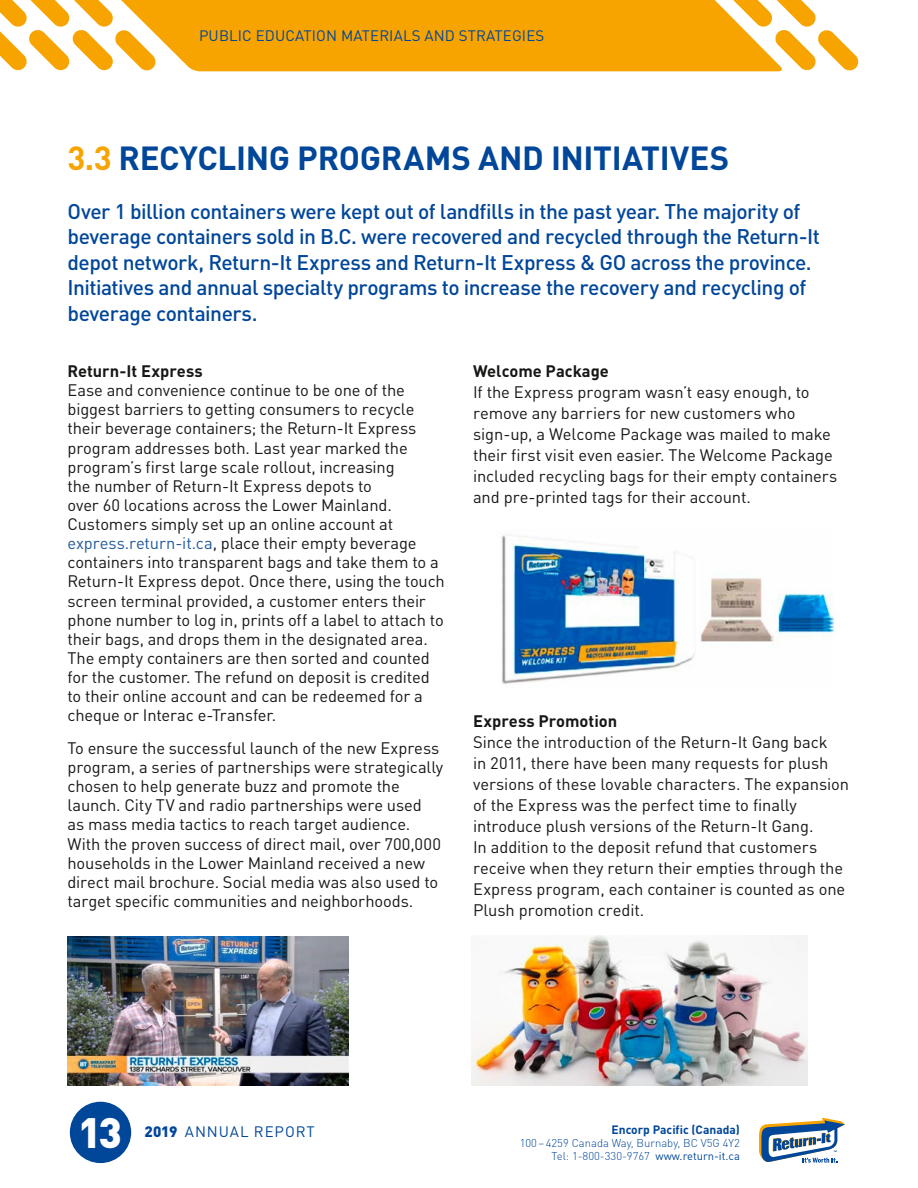
<style>
.page{position:relative;width:918px;height:1188px;background:#fff}
.page>*{position:absolute;margin:0;border:0;box-sizing:border-box;transform-origin:0 0}
.t1{font:900 42px "DIN Pro";color:#fff}
.t2{font:700 33px "DIN Pro";letter-spacing:-.01em;color:#004699}
.t3{font:500 21px/25.5px "DIN Pro";letter-spacing:-.025em;color:#004699}
.t4{font:16.5px/19px "DIN Pro";letter-spacing:-.005em;color:#181716}
.t5{font:700 16.5px "DIN Pro";color:#181716}
.t6{font:15px "DIN Pro";letter-spacing:.01em;color:#004699}
.t7{font:15px "DIN Pro";letter-spacing:.06em;color:#004699}
.t8{font:700 12px "DIN Pro";color:#004699}
.t9{font:300 11.25px/12.8px "DIN Pro";color:#004699;text-align:right}
.s1{color:#f7a300}
.s2{color:#22599b}
.s3{font-weight:900}
.s4{font-weight:400}
</style>
<div class="page">
<svg style="left:0;top:0;width:110px;height:71px"></svg>
<svg style="left:783px;top:0;width:76px;height:71px"></svg>
<svg style="left:110px;top:0;width:673px;height:71px;background:#f7aa16"></svg>
<svg style="left:759px;top:1117px;width:86px;height:46px"></svg>
<div style="left:70px;top:1102px;width:61px;height:61px;background:#004699;border-radius:50%"></div>
<img style="left:472px;top:936px;width:336px;height:149px">
<img style="left:68px;top:937px;width:281px;height:148px">
<img style="left:502px;top:534px;width:333px;height:150px">
<p class="t6" style="left:199px;top:23px;width:347px">PUBLIC EDUCATION MATERIALS AND STRATEGIES</p>
<h2 class="t2" style="left:68px;top:131px;width:663px"><span class="s1">3.3</span> RECYCLING PROGRAMS AND INITIATIVES</h2>
<p class="t3" style="left:68px;top:196px;width:754px">Over 1 billion containers were kept out of landfills in the past year. The majority of beverage containers sold in B.C. were recovered and recycled through the Return-It depot network, Return-It Express and Return-It Express &amp; GO across the province.<br>Initiatives and annual specialty programs to increase the recovery and recycling of beverage containers.</p>
<p class="t5" style="left:68px;top:357px;width:137px">Return-It Express</p>
<p class="t4" style="left:68px;top:379px;width:379px">Ease and convenience continue to be one of the biggest barriers to getting consumers to recycle their beverage containers; the Return-It Express program addresses both. Last year marked the program’s first large scale rollout, increasing<br>the number of Return-It Express depots to<br>over 60 locations across the Lower Mainland.<br>Customers simply set up an online account at <span class="s2">express.return-it.ca</span>, place their empty beverage containers into transparent bags and take them to a Return-It Express depot. Once there, using the touch screen terminal provided, a customer enters their phone number to log in, prints off a label to attach to their bags, and drops them in the designated area.<br>The empty containers are then sorted and counted for the customer. The refund on deposit is credited to their online account and can be redeemed for a cheque or Interac e-Transfer.</p>
<p class="t4" style="left:68px;top:737px;width:377px">To ensure the successful launch of the new Express program, a series of partnerships were strategically chosen to help generate buzz and promote the launch. City TV and radio partnerships were used<br>as mass media tactics to reach target audience.<br>With the proven success of direct mail, over 700,000 households in the Lower Mainland received a new direct mail brochure. Social media was also used to target specific communities and neighborhoods.</p>
<p class="t5" style="left:473px;top:357px;width:137px">Welcome Package</p>
<p class="t4" style="left:473px;top:380px;width:366px;line-height:21px">If the Express program wasn’t easy enough, to remove any barriers for new customers who sign-up, a Welcome Package was mailed to make their first visit even easier. The Welcome Package included recycling bags for their empty containers and pre-printed tags for their account.</p>
<p class="t5" style="left:473px;top:707px;width:146px">Express Promotion</p>
<p class="t4" style="left:473px;top:730px;width:378px;line-height:21px">Since the introduction of the Return-It Gang back<br>in 2011, there have been many requests for plush versions of these lovable characters. The expansion of the Express was the perfect time to finally introduce plush versions of the Return-It Gang.<br>In addition to the deposit refund that customers receive when they return their empties through the Express program, each container is counted as one Plush promotion credit.</p>
<h1 class="t1" style="left:78px;top:1096px;width:45px">13</h1>
<p class="t7" style="left:145px;top:1120px;width:172px"><span class="s3">2019</span> ANNUAL REPORT</p>
<p class="t8" style="left:612px;top:1120px;width:130px">Encorp Pacific (Canada)</p>
<p class="t9" style="left:520px;top:1136px;width:222px">100–4259 Canada Way, Burnaby, BC V5G 4Y2<br>Tel: 1-800-330-9767 <span class="s4">www.return-it.ca</span></p>
</div>
